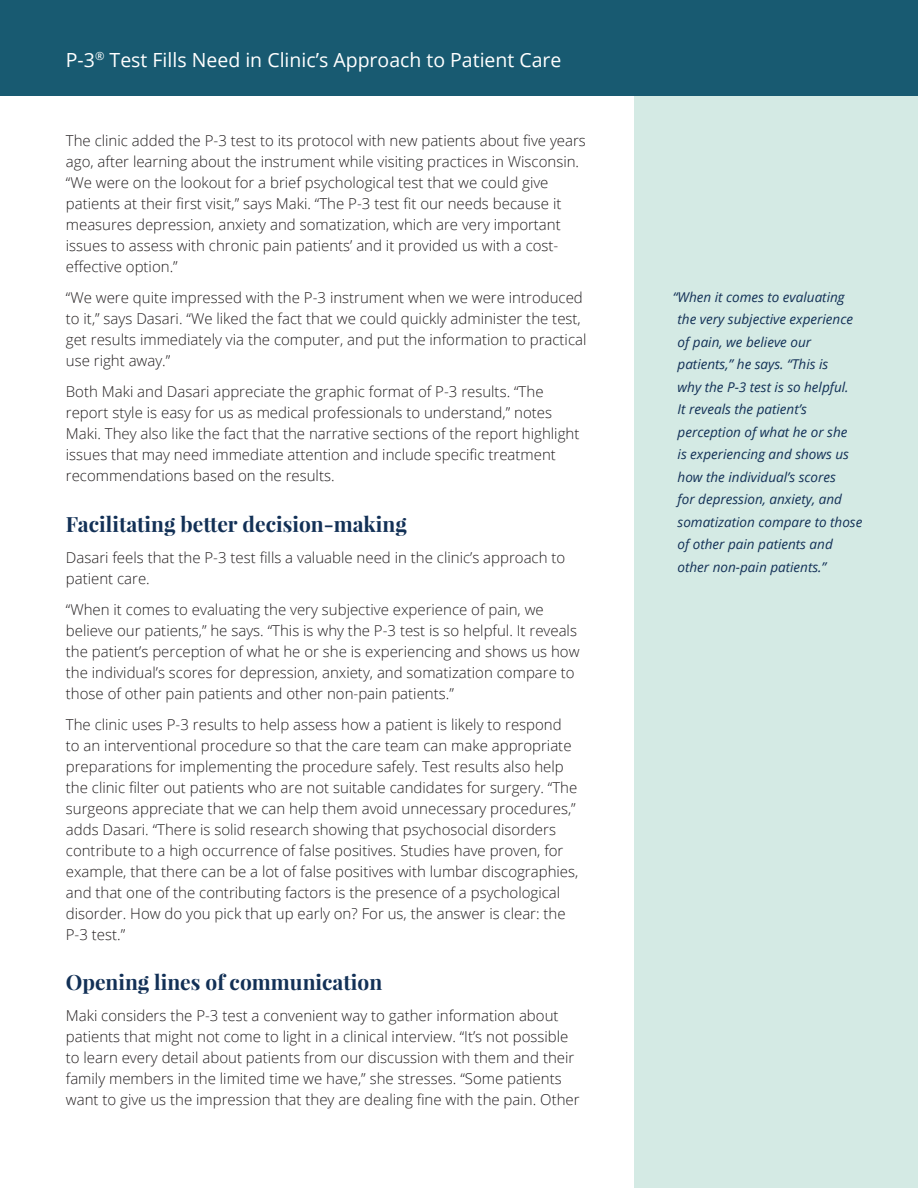
<style>
.page{position:relative;width:918px;height:1188px;background:#fff}
.page>*{position:absolute;margin:0;border:0;box-sizing:border-box;transform-origin:0 0}
.t1{font:700 21px "Playfair Display";color:#123056}
.t2{font:19.5px "Open Sans";color:#fff}
.t3{font:300 15px/21px "Open Sans";color:#231f20}
.t4{font:italic 13.5px/22.5px "Open Sans";color:#123056}
</style>
<div class="page">
<div style="left:634px;top:0;width:284px;height:1188px;background:#d4eae4"></div>
<div style="left:0;top:0;width:918px;height:95px;background:#185a71"></div>
<h2 class="t2" style="left:66px;top:46px;width:497px">P-3<sup>®</sup> Test Fills Need in Clinic’s Approach to Patient Care</h2>
<p class="t3" style="left:66px;top:130px;width:522px">The clinic added the P-3 test to its protocol with new patients about five years ago, after learning about the instrument while visiting practices in Wisconsin. “We were on the lookout for a brief psychological test that we could give patients at their first visit,” says Maki. “The P-3 test fit our needs because it measures depression, anxiety and somatization, which are very important issues to assess with chronic pain patients’ and it provided us with a cost&shy;effective option.”</p>
<p class="t3" style="left:66px;top:287px;width:522px">“We were quite impressed with the P-3 instrument when we were introduced to it,” says Dasari. “We liked the fact that we could quickly administer the test, get results immediately via the computer, and put the information to practical use right away.”</p>
<p class="t3" style="left:66px;top:381px;width:515px">Both Maki and Dasari appreciate the graphic format of P-3 results. “The report style is easy for us as medical professionals to understand,” notes Maki. They also like the fact that the narrative sections of the report highlight issues that may need immediate attention and include specific treatment recommendations based on the results.</p>
<h1 class="t1" style="left:66px;top:511px;width:342px">Facilitating better decision-making</h1>
<p class="t3" style="left:66px;top:547px;width:501px">Dasari feels that the P-3 test fills a valuable need in the clinic’s approach to patient care.</p>
<p class="t3" style="left:66px;top:599px;width:515px">“When it comes to evaluating the very subjective experience of pain, we believe our patients,” he says. “This is why the P-3 test is so helpful. It reveals the patient’s perception of what he or she is experiencing and shows us how the individual’s scores for depression, anxiety, and somatization compare to those of other pain patients and other non-pain patients.”</p>
<p class="t3" style="left:66px;top:714px;width:514px">The clinic uses P-3 results to help assess how a patient is likely to respond to an interventional procedure so that the care team can make appropriate preparations for implementing the procedure safely. Test results also help the clinic filter out patients who are not suitable candidates for surgery. “The surgeons appreciate that we can help them avoid unnecessary procedures,” adds Dasari. “There is solid research showing that psychosocial disorders contribute to a high occurrence of false positives. Studies have proven, for example, that there can be a lot of false positives with lumbar discographies, and that one of the contributing factors is the presence of a psychological disorder. How do you pick that up early on? For us, the answer is clear: the P-3 test.”</p>
<h1 class="t1" style="left:66px;top:969px;width:318px">Opening lines of communication</h1>
<p class="t3" style="left:66px;top:1005px;width:515px">Maki considers the P-3 test a convenient way to gather information about patients that might not come to light in a clinical interview. “It’s not possible to learn every detail about patients from our discussion with them and their family members in the limited time we have,” she stresses. “Some patients want to give us the impression that they are dealing fine with the pain. Other</p>
<p class="t4" style="left:678px;top:285px;width:186px;text-indent:-5px">“When it comes to evaluating the very subjective experience of pain, we believe our patients,” he says. “This is<br>why the P-3 test is so helpful.<br>It reveals the patient’s perception of what he or she<br>is experiencing and shows us how the individual’s scores<br>for depression, anxiety, and somatization compare to those of other pain patients and other non-pain patients.”</p>
</div>
